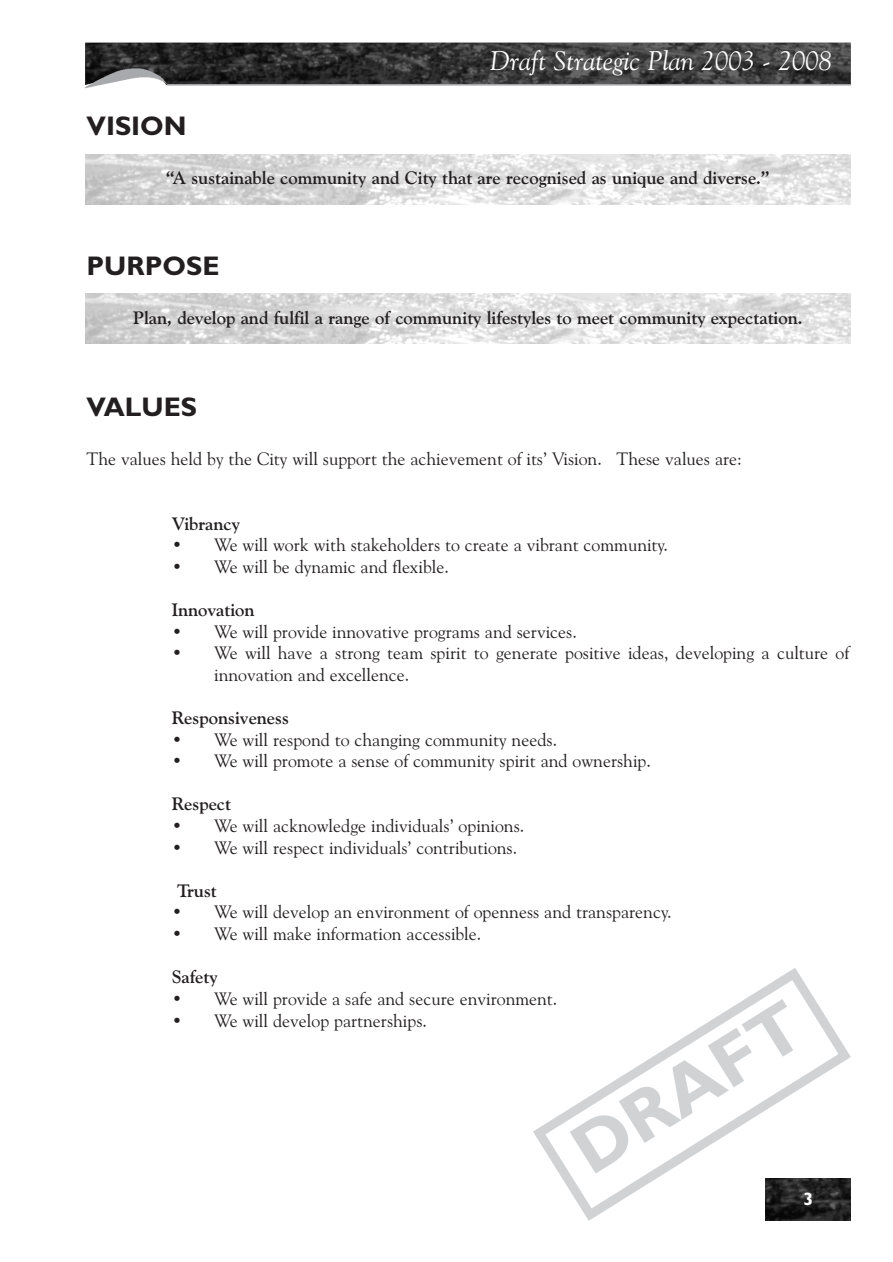
<style>
.page{position:relative;width:893px;height:1262px;background:#fff}
.page>*{position:absolute;margin:0;border:0;box-sizing:border-box;transform-origin:0 0}
.t1{font:700 72px "Gill Sans";color:#d1d2d4}
.t2{font:italic 27px "Goudy Old Style BT";color:#fff}
.t3{font:700 27px "Gill Sans";color:#231f20}
.t4{font:18px/21.6px "Goudy Old Style BT";color:#231f20}
.t5{font:700 18px "Goudy Old Style BT";color:#231f20}
.t6{font:700 18px "Gill Sans";color:#fff}
</style>
<div class="page">
<img style="left:85px;top:293px;width:765px;height:50px">
<img style="left:85px;top:155px;width:765px;height:50px">
<img style="left:85px;top:43px;width:765px;height:41px">
<svg style="left:533px;top:968px;width:318px;height:253px"></svg>
<img style="left:85px;top:68px;width:82px;height:20px">
<hr style="left:167px;top:84px;width:683px;height:2px;background:#a8a9ad">
<img style="left:765px;top:1178px;width:85px;height:42px">
<h2 class="t2" style="left:490px;top:50px;width:343px">Draft Strategic Plan 2003 - 2008</h2>
<h2 class="t3" style="left:87px;top:116px;width:102px">VISION</h2>
<p class="t5" style="left:166px;top:170px;width:604px">“A sustainable community and City that are recognised as unique and diverse.”</p>
<h2 class="t3" style="left:87px;top:257px;width:134px">PURPOSE</h2>
<p class="t5" style="left:133px;top:311px;width:671px">Plan, develop and fulfil a range of community lifestyles to meet community expectation.</p>
<h2 class="t3" style="left:87px;top:397px;width:112px">VALUES</h2>
<p class="t4" style="left:87px;top:449px;width:657px">The values held by the City will support the achievement of its’ Vision. These values are:</p>
<p class="t5" style="left:172px;top:516px;width:70px">Vibrancy</p>
<p class="t4" style="left:172px;top:535px;width:498px">• We will work with stakeholders to create a vibrant community.</p>
<p class="t4" style="left:172px;top:557px;width:279px">• We will be dynamic and flexible.</p>
<p class="t5" style="left:172px;top:602px;width:84px">Innovation</p>
<p class="t4" style="left:172px;top:622px;width:407px">• We will provide innovative programs and services.</p>
<p class="t4" style="left:214px;top:643px;width:636px;text-indent:-43px">• We will have a strong team spirit to generate positive ideas, developing a culture of innovation and excellence.</p>
<p class="t5" style="left:172px;top:710px;width:119px">Responsiveness</p>
<p class="t4" style="left:172px;top:730px;width:387px">• We will respond to changing community needs.</p>
<p class="t4" style="left:172px;top:751px;width:480px">• We will promote a sense of community spirit and ownership.</p>
<p class="t5" style="left:172px;top:797px;width:61px">Respect</p>
<p class="t4" style="left:172px;top:816px;width:354px">• We will acknowledge individuals’ opinions.</p>
<p class="t4" style="left:172px;top:838px;width:347px">• We will respect individuals’ contributions.</p>
<p class="t5" style="left:177px;top:883px;width:41px">Trust</p>
<p class="t4" style="left:172px;top:902px;width:501px">• We will develop an environment of openness and transparency.</p>
<p class="t4" style="left:172px;top:924px;width:311px">• We will make information accessible.</p>
<p class="t5" style="left:172px;top:970px;width:47px">Safety</p>
<p class="t4" style="left:172px;top:989px;width:387px">• We will provide a safe and secure environment.</p>
<p class="t4" style="left:172px;top:1010px;width:257px">• We will develop partnerships.</p>
<h1 class="t1" style="left:565px;top:1134px;width:259px;rotate:-32deg">DRAFT</h1>
<p class="t6" style="left:803px;top:1192px;width:11px">3</p>
</div>
